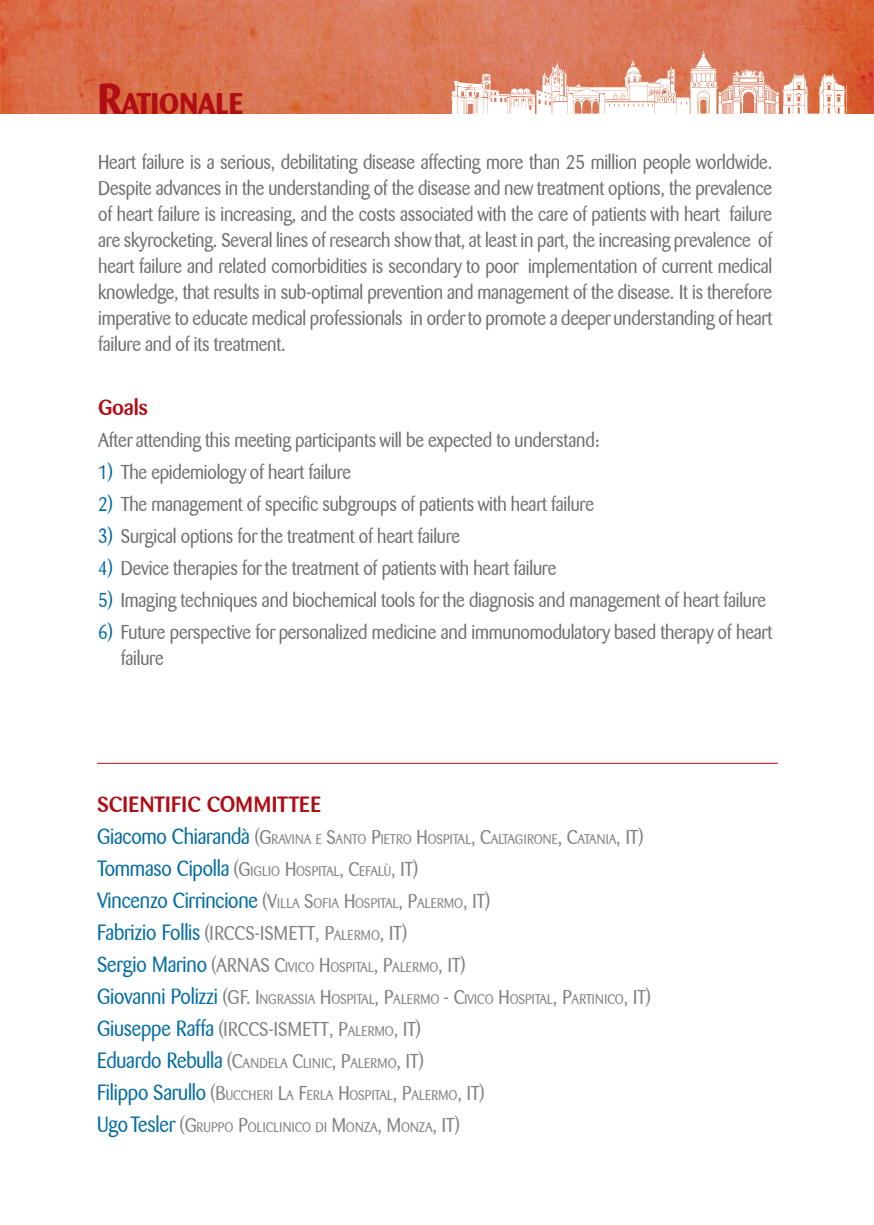
<style>
.page{position:relative;width:874px;height:1225px;background:#fff}
.page>*{position:absolute;margin:0;border:0;box-sizing:border-box;transform-origin:0 0}
.t1{font:700 29.8px "Barmeno";letter-spacing:-.01em;color:#b00d15}
.t2{font:500 22px "Barmeno";letter-spacing:.01em;color:#b00d15}
.t3{font:20px/26px "Barmeno";letter-spacing:-.01em;color:#6c6d70;text-align:justify;scale:.9 1}
.t4{font:20px "Barmeno";color:#808285;scale:.9 1}
.t5{font:14px "Barmeno";letter-spacing:.01em;color:#808285;scale:.9 1}
.s1{font-size:42.6px}
.s2{color:#006ba3}
.s3{font-size:22px;color:#006ba3}
.s4{font-size:20px}
.s5{font-size:14px}
</style>
<div class="page">
<img style="left:0;top:0;width:873px;height:113px">
<svg style="left:450px;top:49px;width:396px;height:64px"></svg>
<hr style="left:97px;top:763px;width:680px;height:1px;background:#b00d15">
<h1 class="t1" style="left:98px;top:86px;width:147px"><span class="s1">R</span>ATIONALE</h1>
<p class="t3" style="left:98px;top:149px;width:750px">Heart failure is a serious, debilitating disease affecting more than 25 million people worldwide.<br>Despite advances in the understanding of the disease and new treatment options, the prevalence of heart failure is increasing, and the costs associated with the care of patients with heart failure are skyrocketing. Several lines of research show that, at least in part, the increasing prevalence of heart failure and related comorbidities is secondary to poor implementation of current medical knowledge, that results in sub-optimal prevention and management of the disease. It is therefore imperative to educate medical professionals in order to promote a deeper understanding of heart failure and of its treatment.</p>
<p class="t2" style="left:98px;top:394px;width:51px">Goals</p>
<p class="t3" style="left:98px;top:427px;width:558px">After attending this meeting participants will be expected to understand:</p>
<p class="t3" style="left:98px;top:459px;width:282px"><span class="s2">1)</span> The epidemiology of heart failure</p>
<p class="t3" style="left:98px;top:491px;width:552px"><span class="s2">2)</span> The management of specific subgroups of patients with heart failure</p>
<p class="t3" style="left:98px;top:523px;width:403px"><span class="s2">3)</span> Surgical options for the treatment of heart failure</p>
<p class="t3" style="left:98px;top:555px;width:510px"><span class="s2">4)</span> Device therapies for the treatment of patients with heart failure</p>
<p class="t3" style="left:98px;top:587px;width:743px"><span class="s2">5)</span> Imaging techniques and biochemical tools for the diagnosis and management of heart failure</p>
<p class="t3" style="left:121px;top:619px;width:724px;text-indent:-23px"><span class="s2">6)</span> Future perspective for personalized medicine and immunomodulatory based therapy of heart failure</p>
<p class="t2" style="left:97px;top:791px;width:225px">SCIENTIFIC COMMITTEE</p>
<p class="t5" style="left:97px;top:831px;width:608px"><span class="s3">Giacomo Chiarandà</span> <span class="s4">(G</span>RAVINA E <span class="s4">S</span>ANTO <span class="s4">P</span>IETRO <span class="s4">H</span>OSPITAL<span class="s4">, C</span>ALTAGIRONE<span class="s4">, C</span>ATANIA<span class="s4">, IT)</span></p>
<p class="t5" style="left:97px;top:863px;width:358px"><span class="s3">Tommaso Cipolla</span> <span class="s4">(G</span>IGLIO <span class="s4">H</span>OSPITAL<span class="s4">, C</span>EFALÙ<span class="s4">, IT)</span></p>
<p class="t5" style="left:97px;top:895px;width:438px"><span class="s3">Vincenzo Cirrincione</span> <span class="s4">(V</span>ILLA <span class="s4">S</span>OFIA <span class="s4">H</span>OSPITAL<span class="s4">, P</span>ALERMO<span class="s4">, IT)</span></p>
<p class="t4" style="left:97px;top:922px;width:346px"><span class="s3">Fabrizio Follis</span> (IRCCS-ISMETT, P<span class="s5">ALERMO</span>, IT)</p>
<p class="t5" style="left:97px;top:959px;width:411px"><span class="s3">Sergio Marino</span> <span class="s4">(ARNAS C</span>IVICO <span class="s4">H</span>OSPITAL<span class="s4">, P</span>ALERMO<span class="s4">, IT)</span></p>
<p class="t5" style="left:97px;top:991px;width:616px"><span class="s3">Giovanni Polizzi</span> <span class="s4">(GF. I</span>NGRASSIA <span class="s4">H</span>OSPITAL<span class="s4">, P</span>ALERMO <span class="s4">- C</span>IVICO <span class="s4">H</span>OSPITAL<span class="s4">, P</span>ARTINICO<span class="s4">, IT)</span></p>
<p class="t4" style="left:97px;top:1018px;width:361px"><span class="s3">Giuseppe Raffa</span> (IRCCS-ISMETT, P<span class="s5">ALERMO</span>, IT)</p>
<p class="t5" style="left:97px;top:1055px;width:364px"><span class="s3">Eduardo Rebulla</span> <span class="s4">(C</span>ANDELA <span class="s4">C</span>LINIC<span class="s4">, P</span>ALERMO<span class="s4">, IT)</span></p>
<p class="t5" style="left:97px;top:1087px;width:432px"><span class="s3">Filippo Sarullo</span> <span class="s4">(B</span>UCCHERI <span class="s4">L</span>A <span class="s4">F</span>ERLA <span class="s4">H</span>OSPITAL<span class="s4">, P</span>ALERMO<span class="s4">, IT)</span></p>
<p class="t5" style="left:97px;top:1119px;width:404px"><span class="s3">Ugo Tesler</span> <span class="s4">(G</span>RUPPO <span class="s4">P</span>OLICLINICO DI <span class="s4">M</span>ONZA<span class="s4">, M</span>ONZA<span class="s4">, IT)</span></p>
</div>
